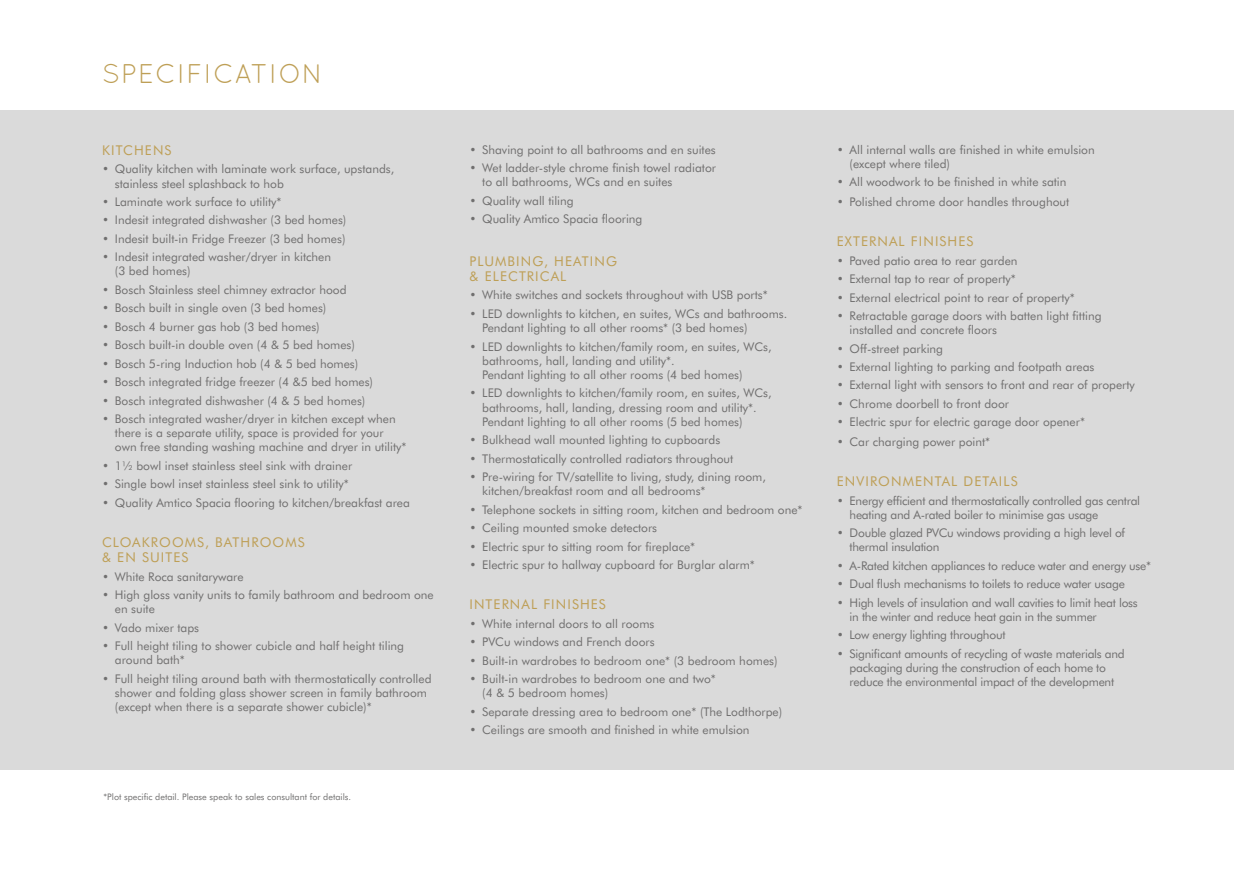
<style>
.page{position:relative;width:1234px;height:872px;background:#fff}
.page>*{position:absolute;margin:0;border:0;box-sizing:border-box;transform-origin:0 0}
.t1{font:27px "Quicksand";letter-spacing:.04em;color:#be9f56}
.t2{font:13.5px/15px "Futura BT";letter-spacing:.08em;color:#be9f56}
.t3{font:12px/14.1px "Futura BT";color:#706f6f}
.t4{font:12px/14.1px "Futura BT";letter-spacing:-.02em;color:#706f6f}
.t5{font:9px "Futura BT";color:#706f6f}
</style>
<div class="page">
<div style="left:0;top:111px;width:1233px;height:659px;background:#dadada"></div>
<h1 class="t1" style="left:102px;top:58px;width:222px">SPECIFICATION</h1>
<p class="t2" style="left:102px;top:142px;width:71px">KITCHENS</p>
<p class="t3" style="left:115px;top:162px;width:281px;text-indent:-13px">• Quality kitchen with laminate work surface, upstands, stainless steel splashback to hob</p>
<p class="t3" style="left:102px;top:194px;width:181px">• Laminate work surface to utility*</p>
<p class="t3" style="left:102px;top:213px;width:246px">• Indesit integrated dishwasher (3 bed homes)</p>
<p class="t3" style="left:102px;top:231px;width:245px">• Indesit built-in Fridge Freezer (3 bed homes)</p>
<p class="t3" style="left:115px;top:250px;width:218px;text-indent:-13px">• Indesit integrated washer/dryer in kitchen (3 bed homes)</p>
<p class="t3" style="left:102px;top:282px;width:246px">• Bosch Stainless steel chimney extractor hood</p>
<p class="t3" style="left:102px;top:301px;width:226px">• Bosch built in single oven (3 bed homes)</p>
<p class="t3" style="left:102px;top:319px;width:219px">• Bosch 4 burner gas hob (3 bed homes)</p>
<p class="t3" style="left:102px;top:338px;width:254px">• Bosch built-in double oven (4 &amp; 5 bed homes)</p>
<p class="t3" style="left:102px;top:356px;width:257px">• Bosch 5-ring Induction hob (4 &amp; 5 bed homes)</p>
<p class="t3" style="left:102px;top:375px;width:272px">• Bosch integrated fridge freezer (4 &amp;5 bed homes)</p>
<p class="t3" style="left:102px;top:393px;width:265px">• Bosch integrated dishwasher (4 &amp; 5 bed homes)</p>
<p class="t3" style="left:115px;top:411px;width:293px;text-indent:-13px">• Bosch integrated washer/dryer in kitchen except when there is a separate utility, space is provided for your own free standing washing machine and dryer in utility*</p>
<p class="t3" style="left:102px;top:458px;width:251px">• 1½ bowl inset stainless steel sink with drainer</p>
<p class="t3" style="left:102px;top:477px;width:248px">• Single bowl inset stainless steel sink to utility*</p>
<p class="t3" style="left:102px;top:495px;width:309px">• Quality Amtico Spacia flooring to kitchen/breakfast area</p>
<p class="t2" style="left:102px;top:535px;width:204px">CLOAKROOMS, BATHROOMS &amp; EN SUITES</p>
<p class="t3" style="left:102px;top:569px;width:143px">• White Roca sanitaryware</p>
<p class="t3" style="left:115px;top:587px;width:320px;text-indent:-13px">• High gloss vanity units to family bathroom and bedroom one en suite</p>
<p class="t3" style="left:102px;top:620px;width:98px">• Vado mixer taps</p>
<p class="t3" style="left:115px;top:638px;width:291px;text-indent:-13px">• Full height tiling to shower cubicle and half height tiling around bath*</p>
<p class="t3" style="left:115px;top:671px;width:318px;text-indent:-13px">• Full height tiling around bath with thermostatically controlled shower and folding glass shower screen in family bathroom (except when there is a separate shower cubicle)*</p>
<p class="t5" style="left:103px;top:791px;width:249px">*Plot specific detail. Please speak to sales consultant for details.</p>
<p class="t3" style="left:469px;top:142px;width:248px">• Shaving point to all bathrooms and en suites</p>
<p class="t3" style="left:482px;top:161px;width:235px;text-indent:-13px">• Wet ladder-style chrome finish towel radiator to all bathrooms, WCs and en suites</p>
<p class="t3" style="left:469px;top:193px;width:106px">• Quality wall tiling</p>
<p class="t3" style="left:469px;top:212px;width:174px">• Quality Amtico Spacia flooring</p>
<p class="t2" style="left:469px;top:254px;width:149px">PLUMBING, HEATING &amp; ELECTRICAL</p>
<p class="t3" style="left:469px;top:288px;width:300px">• White switches and sockets throughout with USB ports*</p>
<p class="t3" style="left:482px;top:306px;width:306px;text-indent:-13px">• LED downlights to kitchen, en suites, WCs and bathrooms.<br>Pendant lighting to all other rooms* (3 bed homes)</p>
<p class="t3" style="left:482px;top:339px;width:291px;text-indent:-13px">• LED downlights to kitchen/family room, en suites, WCs, bathrooms, hall, landing and utility*.<br>Pendant lighting to all other rooms (4 bed homes)</p>
<p class="t3" style="left:482px;top:386px;width:291px;text-indent:-13px">• LED downlights to kitchen/family room, en suites, WCs, bathrooms, hall, landing, dressing room and utility*.<br>Pendant lighting to all other rooms (5 bed homes)</p>
<p class="t3" style="left:469px;top:433px;width:252px">• Bulkhead wall mounted lighting to cupboards</p>
<p class="t3" style="left:469px;top:451px;width:265px">• Thermostatically controlled radiators throughout</p>
<p class="t3" style="left:482px;top:469px;width:285px;text-indent:-13px">• Pre-wiring for TV/satellite to living, study, dining room, kitchen/breakfast room and all bedrooms*</p>
<p class="t3" style="left:469px;top:502px;width:334px">• Telephone sockets in sitting room, kitchen and bedroom one*</p>
<p class="t3" style="left:469px;top:520px;width:189px">• Ceiling mounted smoke detectors</p>
<p class="t3" style="left:469px;top:539px;width:227px">• Electric spur to sitting room for fireplace*</p>
<p class="t3" style="left:469px;top:557px;width:287px">• Electric spur to hallway cupboard for Burglar alarm*</p>
<p class="t2" style="left:469px;top:597px;width:138px">INTERNAL FINISHES</p>
<p class="t3" style="left:469px;top:616px;width:186px">• White internal doors to all rooms</p>
<p class="t3" style="left:469px;top:635px;width:186px">• PVCu windows and French doors</p>
<p class="t3" style="left:469px;top:653px;width:309px">• Built-in wardrobes to bedroom one* (3 bedroom homes)</p>
<p class="t3" style="left:482px;top:672px;width:235px;text-indent:-13px">• Built-in wardrobes to bedroom one and two* (4 &amp; 5 bedroom homes)</p>
<p class="t3" style="left:469px;top:704px;width:314px">• Separate dressing area to bedroom one* (The Lodthorpe)</p>
<p class="t3" style="left:469px;top:723px;width:281px">• Ceilings are smooth and finished in white emulsion</p>
<p class="t3" style="left:849px;top:142px;width:246px;text-indent:-13px">• All internal walls are finished in white emulsion (except where tiled)</p>
<p class="t3" style="left:836px;top:175px;width:231px">• All woodwork to be finished in white satin</p>
<p class="t3" style="left:836px;top:194px;width:234px">• Polished chrome door handles throughout</p>
<p class="t2" style="left:836px;top:234px;width:138px">EXTERNAL FINISHES</p>
<p class="t3" style="left:836px;top:253px;width:182px">• Paved patio area to rear garden</p>
<p class="t3" style="left:836px;top:272px;width:180px">• External tap to rear of property*</p>
<p class="t3" style="left:836px;top:290px;width:239px">• External electrical point to rear of property*</p>
<p class="t3" style="left:849px;top:308px;width:253px;text-indent:-13px">• Retractable garage doors with batten light fitting installed and concrete floors</p>
<p class="t3" style="left:836px;top:341px;width:108px">• Off-street parking</p>
<p class="t3" style="left:836px;top:359px;width:259px">• External lighting to parking and footpath areas</p>
<p class="t3" style="left:836px;top:378px;width:299px">• External light with sensors to front and rear of property</p>
<p class="t3" style="left:836px;top:396px;width:174px">• Chrome doorbell to front door</p>
<p class="t3" style="left:836px;top:415px;width:249px">• Electric spur for electric garage door opener*</p>
<p class="t3" style="left:836px;top:434px;width:155px">• Car charging power point*</p>
<p class="t2" style="left:836px;top:473px;width:182px">ENVIRONMENTAL DETAILS</p>
<p class="t4" style="left:849px;top:493px;width:292px;text-indent:-13px">• Energy efficient and thermostatically controlled gas central heating and A-rated boiler to minimise gas usage</p>
<p class="t4" style="left:849px;top:526px;width:277px;text-indent:-13px">• Double glazed PVCu windows providing a high level of thermal insulation</p>
<p class="t4" style="left:836px;top:558px;width:316px">• A-Rated kitchen appliances to reduce water and energy use*</p>
<p class="t4" style="left:836px;top:577px;width:289px">• Dual flush mechanisms to toilets to reduce water usage</p>
<p class="t4" style="left:849px;top:595px;width:289px;text-indent:-13px">• High levels of insulation and wall cavities to limit heat loss in the winter and reduce heat gain in the summer</p>
<p class="t4" style="left:836px;top:628px;width:170px">• Low energy lighting throughout</p>
<p class="t4" style="left:836px;top:646px;width:289px;text-align:center">• Significant amounts of recycling of waste materials and packaging during the construction of each home to reduce the environmental impact of the development</p>
</div>
